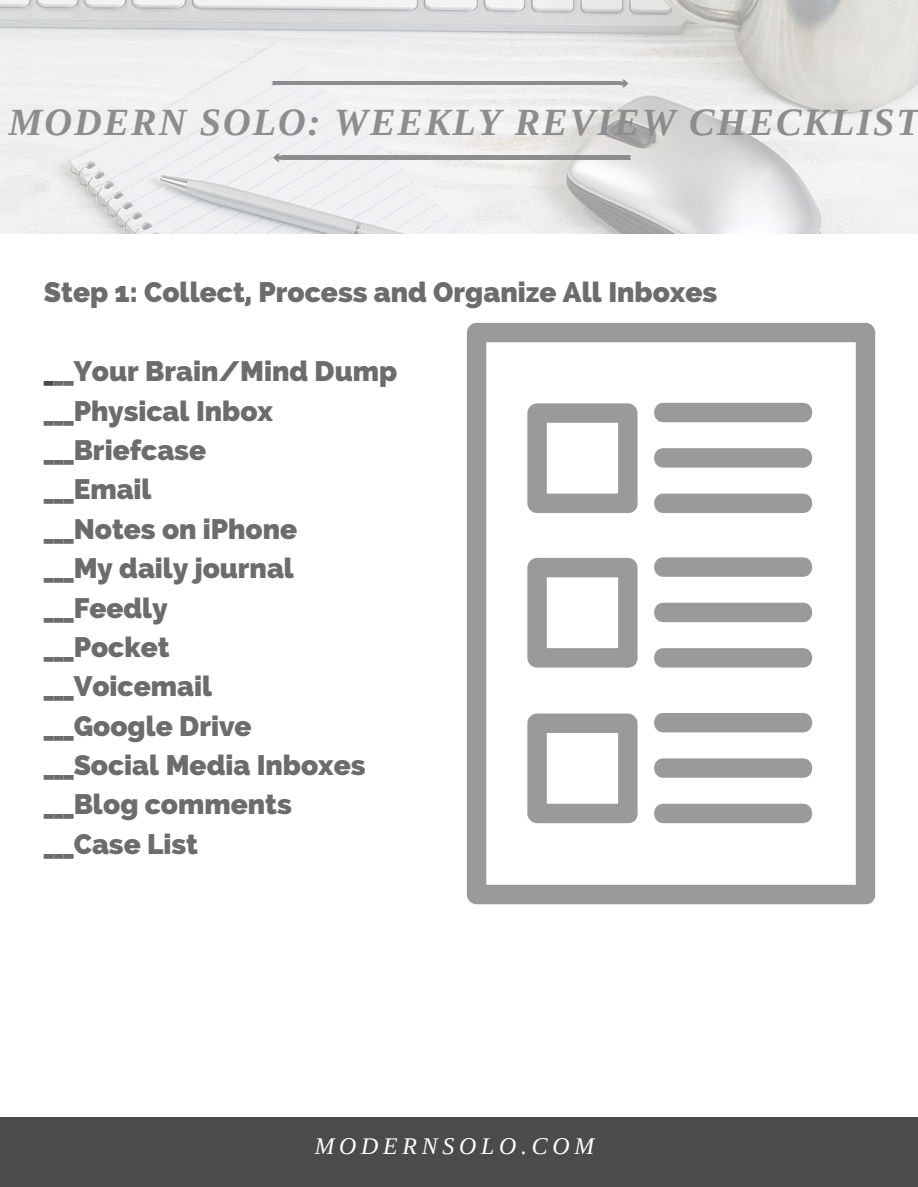
<style>
.page{position:relative;width:918px;height:1187px;background:#fff}
.page>*{position:absolute;margin:0;border:0;box-sizing:border-box;transform-origin:0 0}
.t1{font:italic 700 38.4px "Tinos";letter-spacing:.05em;color:#8d8d8d}
.t2{font:800 28.05px/39.3px "Raleway";color:#6c6c6c}
.t3{font:italic 23.85px "Tinos";letter-spacing:.2em;color:#fff}
.s1{color:#4b4b4b}
</style>
<div class="page">
<img style="left:0;top:0;width:918px;height:234px">
<div style="left:0;top:1117px;width:918px;height:69px;background:#4b4b4b"></div>
<hr style="left:273px;top:81px;width:347px;height:4px;background:#8d8d8d">
<svg style="left:620px;top:80px;width:8px;height:7px"></svg>
<hr style="left:281px;top:156px;width:349px;height:4px;background:#8d8d8d">
<svg style="left:273px;top:154px;width:9px;height:8px"></svg>
<svg style="left:467px;top:323px;width:408px;height:581px"></svg>
<svg style="left:527px;top:403px;width:113px;height:113px"></svg>
<div style="left:651px;top:403px;width:164px;height:19px;background:#9a9a9a"></div>
<svg style="left:651px;top:448px;width:164px;height:19px;background:#a0a0a0"></svg>
<svg style="left:651px;top:493px;width:164px;height:20px;background:#a2a2a2"></svg>
<svg style="left:527px;top:558px;width:113px;height:112px"></svg>
<svg style="left:651px;top:557px;width:164px;height:20px;background:#a2a2a2"></svg>
<svg style="left:651px;top:602px;width:164px;height:20px;background:#a3a3a3"></svg>
<svg style="left:651px;top:648px;width:164px;height:19px;background:#a0a0a0"></svg>
<svg style="left:527px;top:713px;width:113px;height:113px"></svg>
<div style="left:651px;top:713px;width:164px;height:19px;background:#9a9a9a"></div>
<svg style="left:651px;top:758px;width:164px;height:19px;background:#a1a1a1"></svg>
<svg style="left:651px;top:803px;width:164px;height:20px;background:#a3a3a3"></svg>
<h1 class="t1" style="left:8px;top:101px;width:913px">MODERN SOLO: WEEKLY REVIEW CHECKLIST</h1>
<p class="t2" style="left:44px;top:273px;width:675px">Step 1: Collect, Process and Organize All Inboxes</p>
<p class="t2" style="left:44px;top:351px;width:355px"><span class="s1">_</span>__Your Brain/Mind Dump ___Physical Inbox ___Briefcase<br>___Email<br>___Notes on iPhone<br>___My daily journal ___Feedly<br>___Pocket<br>___Voicemail<br>___Google Drive<br>___Social Media Inboxes ___Blog comments<br>___Case List</p>
<p class="t3" style="left:315px;top:1132px;width:281px">MODERNSOLO.COM</p>
</div>
